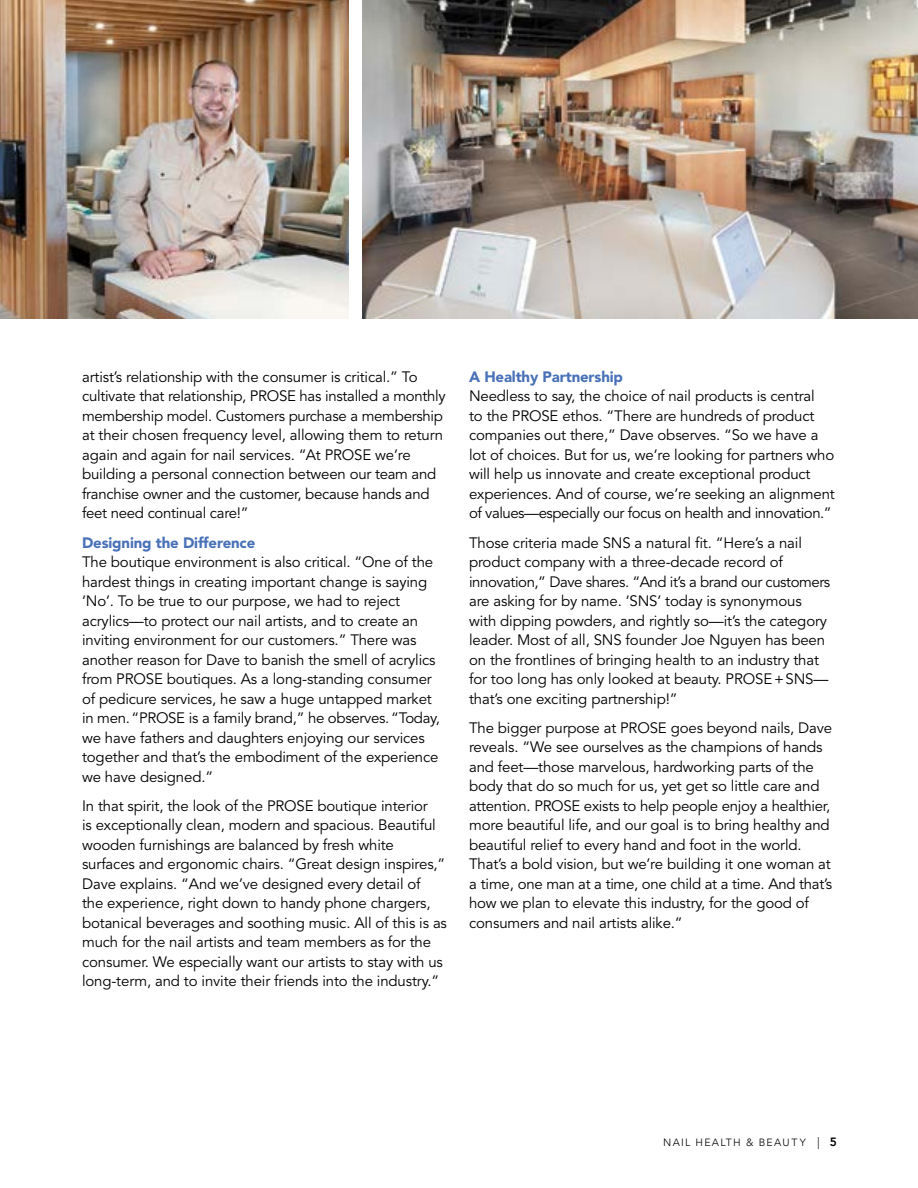
<style>
.page{position:relative;width:918px;height:1188px;background:#fff}
.page>*{position:absolute;margin:0;border:0;box-sizing:border-box;transform-origin:0 0}
.t1{font:15px/19.5px "Avenir";letter-spacing:-.01em;color:#000}
.t2{font:900 15px "Avenir";letter-spacing:-.01em;color:#4971b8}
.t3{font:300 10.5px "Avenir";letter-spacing:.12em;color:#000}
.s1{font-size:12px}
.s2{font-weight:800;font-size:12px}
</style>
<div class="page">
<img style="left:0;top:0;width:349px;height:319px">
<img style="left:362px;top:0;width:556px;height:319px">
<p class="t1" style="left:82px;top:367px;width:365px">artist’s relationship with the consumer is critical.” To cultivate that relationship, PROSE has installed a monthly membership model. Customers purchase a membership at their chosen frequency level, allowing them to return again and again for nail services. “At PROSE we’re building a personal connection between our team and franchise owner and the customer, because hands and feet need continual care!”</p>
<p class="t2" style="left:82px;top:533px;width:175px">Designing the Difference</p>
<p class="t1" style="left:82px;top:553px;width:359px">The boutique environment is also critical. “One of the hardest things in creating important change is saying ‘No’. To be true to our purpose, we had to reject acrylics—to protect our nail artists, and to create an inviting environment for our customers.” There was another reason for Dave to banish the smell of acrylics from PROSE boutiques. As a long-standing consumer of pedicure services, he saw a huge untapped market in men. “PROSE is a family brand,” he observes. “Today, we have fathers and daughters enjoying our services together and that’s the embodiment of the experience we have designed.”</p>
<p class="t1" style="left:82px;top:796px;width:366px">In that spirit, the look of the PROSE boutique interior<br>is exceptionally clean, modern and spacious. Beautiful wooden furnishings are balanced by fresh white surfaces and ergonomic chairs. “Great design inspires,” Dave explains. “And we’ve designed every detail of<br>the experience, right down to handy phone chargers, botanical beverages and soothing music. All of this is as much for the nail artists and team members as for the consumer. We especially want our artists to stay with us long-term, and to invite their friends into the industry.”</p>
<p class="t2" style="left:469px;top:368px;width:155px">A Healthy Partnership</p>
<p class="t1" style="left:469px;top:387px;width:367px">Needless to say, the choice of nail products is central<br>to the PROSE ethos. “There are hundreds of product companies out there,” Dave observes. “So we have a lot of choices. But for us, we’re looking for partners who will help us innovate and create exceptional product experiences. And of course, we’re seeking an alignment of values—especially our focus on health and innovation.”</p>
<p class="t1" style="left:469px;top:533px;width:363px">Those criteria made SNS a natural fit. “Here’s a nail product company with a three-decade record of innovation,” Dave shares. “And it’s a brand our customers are asking for by name. ‘SNS’ today is synonymous with dipping powders, and rightly so—it’s the category leader. Most of all, SNS founder Joe Nguyen has been on the frontlines of bringing health to an industry that for too long has only looked at beauty. PROSE+SNS— that’s one exciting partnership!”</p>
<p class="t1" style="left:469px;top:718px;width:365px">The bigger purpose at PROSE goes beyond nails, Dave reveals. “We see ourselves as the champions of hands and feet—those marvelous, hardworking parts of the body that do so much for us, yet get so little care and attention. PROSE exists to help people enjoy a healthier, more beautiful life, and our goal is to bring healthy and beautiful relief to every hand and foot in the world.<br>That’s a bold vision, but we’re building it one woman at a time, one man at a time, one child at a time. And that’s how we plan to elevate this industry, for the good of consumers and nail artists alike.”</p>
<p class="t3" style="left:663px;top:1136px;width:175px">NAIL HEALTH &amp; BEAUT Y <span class="s1">|</span> <span class="s2">5</span></p>
</div>
